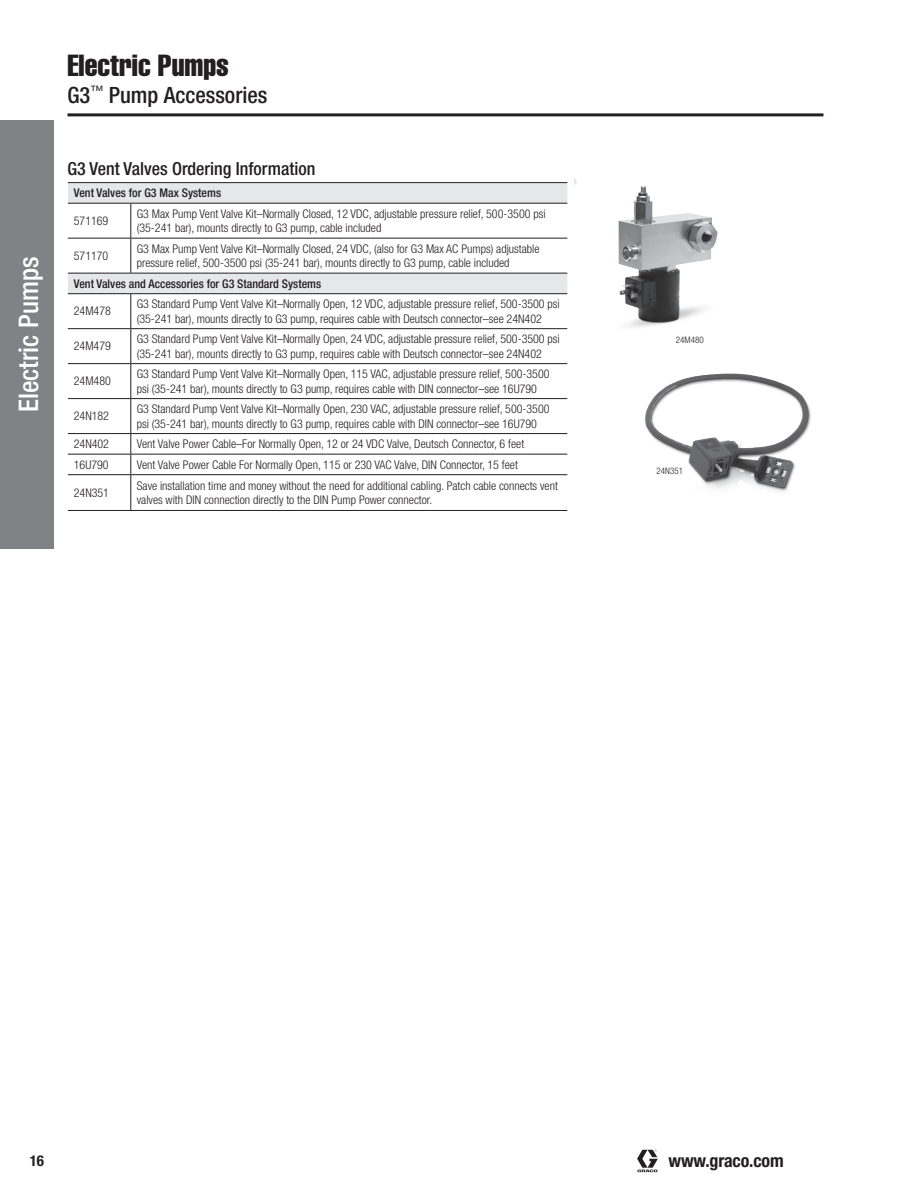
<style>
.page{position:relative;width:918px;height:1188px;background:#fff}
.page>*{position:absolute;margin:0;border:0;box-sizing:border-box;transform-origin:0 0}
.t1{font:30px "Helvetica LT Std Comp";color:#231f20}
.t2{font:500 condensed 27px "Helvetica Neue LT Std";color:#fff}
.t3{font:500 condensed 22.5px "Helvetica Neue LT Std";color:#231f20}
.t4{font:500 condensed 18px "Helvetica Neue LT Std";color:#231f20}
.t5{font:700 condensed 18px "Helvetica Neue LT Std";letter-spacing:-.01em;color:#231f20}
.t6{font:700 condensed 15px "Helvetica Neue LT Std";color:#231f20}
.t7{font:300 condensed 12px/14.4px "Helvetica Neue LT Std";color:#231f20}
.t8{font:500 condensed 12px "Helvetica Neue LT Std";color:#231f20}
.t9{font:300 condensed 9px "Helvetica Neue LT Std";color:#231f20}
</style>
<div class="page">
<svg style="left:637px;top:1150px;width:21px;height:22px"></svg>
<hr style="left:68px;top:113px;width:756px;height:3px;background:#231f20">
<div style="left:0;top:120px;width:54px;height:429px;background:#808285"></div>
<svg style="left:68px;top:183px;width:499px;height:110px"></svg>
<hr style="left:68px;top:182px;width:63px;height:1px;background:#231f20">
<hr style="left:131px;top:182px;width:436px;height:1px;background:#231f20">
<hr style="left:68px;top:203px;width:63px;height:1px;background:#231f20">
<hr style="left:131px;top:203px;width:436px;height:1px;background:#231f20">
<hr style="left:130px;top:204px;width:1px;height:34px;background:#231f20">
<hr style="left:68px;top:238px;width:63px;height:1px;background:#231f20">
<hr style="left:131px;top:238px;width:436px;height:1px;background:#231f20">
<hr style="left:130px;top:239px;width:1px;height:34px;background:#231f20">
<hr style="left:68px;top:273px;width:63px;height:1px;background:#231f20">
<hr style="left:131px;top:273px;width:436px;height:1px;background:#231f20">
<hr style="left:68px;top:293px;width:63px;height:1px;background:#231f20">
<hr style="left:131px;top:293px;width:436px;height:1px;background:#231f20">
<hr style="left:130px;top:294px;width:1px;height:34px;background:#231f20">
<hr style="left:68px;top:328px;width:63px;height:1px;background:#231f20">
<hr style="left:131px;top:328px;width:436px;height:1px;background:#231f20">
<hr style="left:130px;top:329px;width:1px;height:34px;background:#231f20">
<hr style="left:68px;top:363px;width:63px;height:1px;background:#231f20">
<hr style="left:131px;top:363px;width:436px;height:1px;background:#231f20">
<hr style="left:130px;top:364px;width:1px;height:34px;background:#231f20">
<hr style="left:68px;top:398px;width:63px;height:1px;background:#231f20">
<hr style="left:131px;top:398px;width:436px;height:1px;background:#231f20">
<hr style="left:130px;top:399px;width:1px;height:34px;background:#231f20">
<hr style="left:68px;top:433px;width:63px;height:1px;background:#231f20">
<hr style="left:131px;top:433px;width:436px;height:1px;background:#231f20">
<hr style="left:68px;top:454px;width:63px;height:1px;background:#231f20">
<hr style="left:131px;top:454px;width:436px;height:1px;background:#231f20">
<svg style="left:130px;top:434px;width:1px;height:40px"></svg>
<hr style="left:68px;top:474px;width:63px;height:1px;background:#231f20">
<hr style="left:131px;top:474px;width:436px;height:1px;background:#231f20">
<hr style="left:130px;top:475px;width:1px;height:35px;background:#231f20">
<hr style="left:68px;top:510px;width:63px;height:1px;background:#231f20">
<hr style="left:131px;top:510px;width:436px;height:1px;background:#231f20">
<img style="left:575px;top:179px;width:143px;height:148px">
<img style="left:645px;top:373px;width:166px;height:119px">
<p class="t1" style="left:68px;top:46px;width:163px">Electric Pumps</p>
<p class="t3" style="left:68px;top:81px;width:201px">G3<sup>™</sup> Pump Accessories</p>
<p class="t2" style="left:13px;top:412px;width:157px;rotate:-90deg">Electric Pumps</p>
<p class="t4" style="left:68px;top:158px;width:249px">G3 Vent Valves Ordering Information</p>
<p class="t8" style="left:74px;top:186px;width:149px">Vent Valves for G3 Max Systems</p>
<p class="t7" style="left:74px;top:213px;width:36px">571169</p>
<p class="t7" style="left:137px;top:206px;width:410px">G3 Max Pump Vent Valve Kit–Normally Closed, 12 VDC, adjustable pressure relief, 500-3500 psi (35-241 bar), mounts directly to G3 pump, cable included</p>
<p class="t7" style="left:74px;top:248px;width:36px">571170</p>
<p class="t7" style="left:137px;top:241px;width:404px">G3 Max Pump Vent Valve Kit–Normally Closed, 24 VDC, (also for G3 Max AC Pumps) adjustable pressure relief, 500-3500 psi (35-241 bar), mounts directly to G3 pump, cable included</p>
<p class="t8" style="left:74px;top:276px;width:249px">Vent Valves and Accessories for G3 Standard Systems</p>
<p class="t7" style="left:74px;top:304px;width:39px">24M478</p>
<p class="t7" style="left:137px;top:297px;width:425px">G3 Standard Pump Vent Valve Kit–Normally Open, 12 VDC, adjustable pressure relief, 500-3500 psi (35-241 bar), mounts directly to G3 pump, requires cable with Deutsch connector–see 24N402</p>
<p class="t7" style="left:74px;top:339px;width:39px">24M479</p>
<p class="t7" style="left:137px;top:332px;width:425px">G3 Standard Pump Vent Valve Kit–Normally Open, 24 VDC, adjustable pressure relief, 500-3500 psi (35-241 bar), mounts directly to G3 pump, requires cable with Deutsch connector–see 24N402</p>
<p class="t7" style="left:74px;top:374px;width:39px">24M480</p>
<p class="t7" style="left:137px;top:367px;width:414px">G3 Standard Pump Vent Valve Kit–Normally Open, 115 VAC, adjustable pressure relief, 500-3500 psi (35-241 bar), mounts directly to G3 pump, requires cable with DIN connector–see 16U790</p>
<p class="t7" style="left:74px;top:409px;width:37px">24N182</p>
<p class="t7" style="left:137px;top:402px;width:414px">G3 Standard Pump Vent Valve Kit–Normally Open, 230 VAC, adjustable pressure relief, 500-3500 psi (35-241 bar), mounts directly to G3 pump, requires cable with DIN connector–see 16U790</p>
<p class="t7" style="left:74px;top:437px;width:37px">24N402</p>
<p class="t7" style="left:137px;top:437px;width:389px">Vent Valve Power Cable–For Normally Open, 12 or 24 VDC Valve, Deutsch Connector, 6 feet</p>
<p class="t7" style="left:74px;top:457px;width:36px">16U790</p>
<p class="t7" style="left:137px;top:457px;width:383px">Vent Valve Power Cable For Normally Open, 115 or 230 VAC Valve, DIN Connector, 15 feet</p>
<p class="t7" style="left:74px;top:485px;width:37px">24N351</p>
<p class="t7" style="left:137px;top:478px;width:423px">Save installation time and money without the need for additional cabling. Patch cable connects vent valves with DIN connection directly to the DIN Pump Power connector.</p>
<p class="t9" style="left:676px;top:335px;width:29px">24M480</p>
<p class="t9" style="left:657px;top:466px;width:28px">24N351</p>
<p class="t6" style="left:30px;top:1152px;width:16px">16</p>
<h3 class="t5" style="left:669px;top:1150px;width:117px">www.graco.com</h3>
</div>
